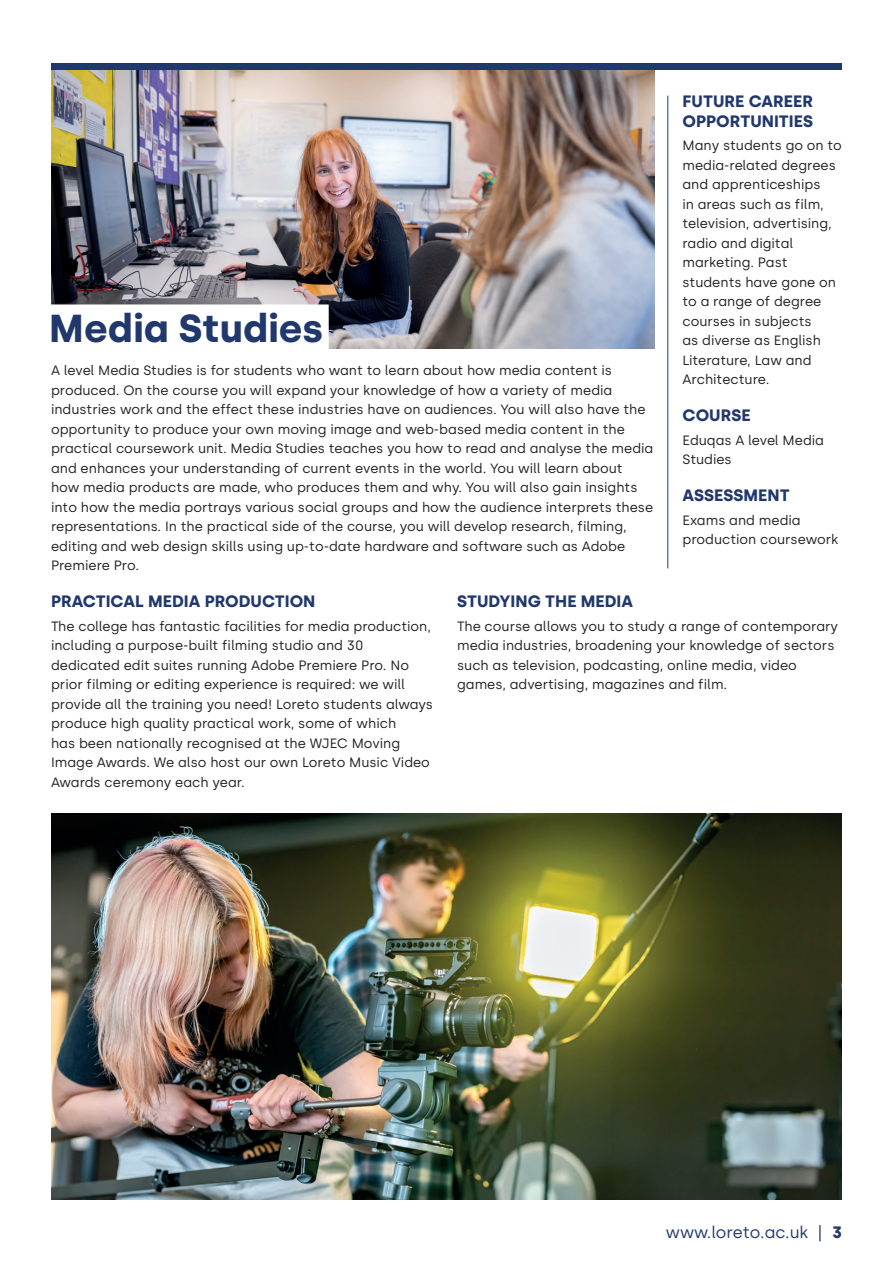
<style>
.page{position:relative;width:893px;height:1263px;background:#fff}
.page>*{position:absolute;margin:0;border:0;box-sizing:border-box;transform-origin:0 0}
.t1{font:700 39px "Silka";letter-spacing:.005em;color:#21386d}
.t2{font:700 16.5px/19.5px "Silka";color:#21386d}
.t3{font:16.5px "Silka";color:#21386d}
.t4{font:13.5px/19.5px "Silka";color:#231f20}
.s1{font-weight:700}
</style>
<div class="page">
<hr style="left:667px;top:96px;width:1px;height:472px;background:#21386d">
<img style="left:51px;top:70px;width:604px;height:279px">
<img style="left:51px;top:814px;width:791px;height:385px">
<div style="left:49px;top:304px;width:280px;height:51px;background:#fff"></div>
<div style="left:51px;top:64px;width:791px;height:6px;background:#21386d"></div>
<p class="t2" style="left:682px;top:92px;width:132px">FUTURE CAREER<br>OPPORTUNITIES</p>
<p class="t4" style="left:682px;top:136px;width:161px">Many students go on to media-related degrees and apprenticeships<br>in areas such as film, television, advertising, radio and digital marketing. Past students have gone on to a range of degree courses in subjects<br>as diverse as English<br>Literature, Law and<br>Architecture.</p>
<p class="t2" style="left:682px;top:405px;width:70px">COURSE</p>
<p class="t4" style="left:682px;top:430px;width:143px">Eduqas A level Media<br>Studies</p>
<p class="t2" style="left:682px;top:485px;width:109px">ASSESSMENT</p>
<p class="t4" style="left:682px;top:510px;width:157px">Exams and media production coursework</p>
<h1 class="t1" style="left:49px;top:305px;width:275px">Media Studies</h1>
<p class="t4" style="left:51px;top:361px;width:604px">A level Media Studies is for students who want to learn about how media content is produced. On the course you will expand your knowledge of how a variety of media industries work and the effect these industries have on audiences. You will also have the opportunity to produce your own moving image and web-based media content in the practical coursework unit. Media Studies teaches you how to read and analyse the media and enhances your understanding of current events in the world. You will learn about how media products are made, who produces them and why. You will also gain insights into how the media portrays various social groups and how the audience interprets these representations. In the practical side of the course, you will develop research, filming, editing and web design skills using up-to-date hardware and software such as Adobe Premiere Pro.</p>
<p class="t2" style="left:51px;top:591px;width:266px">PRACTICAL MEDIA PRODUCTION</p>
<p class="t4" style="left:51px;top:616px;width:384px">The college has fantastic facilities for media production, including a purpose-built filming studio and 30 dedicated edit suites running Adobe Premiere Pro. No prior filming or editing experience is required: we will provide all the training you need! Loreto students always produce high quality practical work, some of which<br>has been nationally recognised at the WJEC Moving Image Awards. We also host our own Loreto Music Video Awards ceremony each year.</p>
<p class="t2" style="left:457px;top:591px;width:177px">STUDYING THE MEDIA</p>
<p class="t4" style="left:457px;top:616px;width:383px">The course allows you to study a range of contemporary media industries, broadening your knowledge of sectors such as television, podcasting, online media, video games, advertising, magazines and film.</p>
<p class="t3" style="left:666px;top:1222px;width:178px">www.loreto.ac.uk | <span class="s1">3</span></p>
</div>
